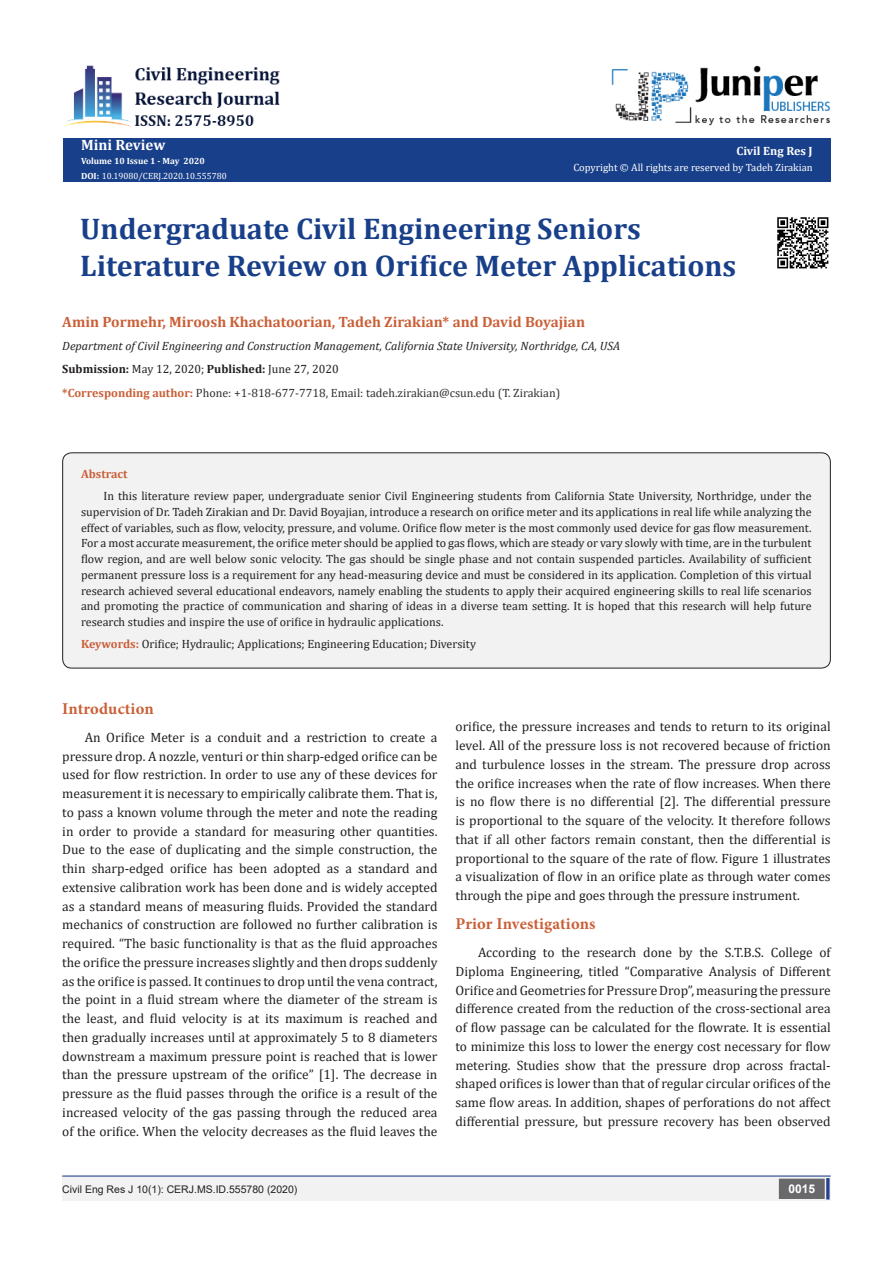
<style>
.page{position:relative;width:893px;height:1263px;background:#fff}
.page>*{position:absolute;margin:0;border:0;box-sizing:border-box;transform-origin:0 0}
.t1{font:700 30px/37.5px "Cambria";color:#183f89}
.List_Paragraph{font:700 16.5px "Minion Pro";letter-spacing:.005em;color:#ca5f37}
.t2{font:700 15px "Cambria";color:#ca5f37}
.t3{font:700 15px "Cambria";color:#fff}
.t4{font:13.5px/18.8px "Cambria";color:#231f20;text-align:justify}
.t5{font:12px/15.8px "Cambria";color:#231f20;text-align:justify}
.t6{font:italic 12px "Cambria";color:#231f20}
.t7{font:12px "Cambria";color:#323031}
.t8{font:700 12px "Cambria";color:#fff}
.t9{font:700 12px "Cambria";color:#ca5f37}
.t10{font:700 12px "Arial";color:#fff}
.t11{font:10.5px "Cambria";color:#fff}
.t12{font:10.5px "Arial";color:#231f20}
.t13{font:9px "Cambria";color:#fff}
.t14{font:700 9px "Cambria";color:#fff}
.s1{font-weight:700}
.s2{font-weight:700;color:#ca5f37}
</style>
<div class="page">
<div style="left:63px;top:138px;width:768px;height:43px;background:#183f89"></div>
<hr style="left:62px;top:1175px;width:769px;height:1px;background:#25408f">
<div style="left:62px;top:1177px;width:494px;height:24px;background:#f2f2f3"></div>
<div style="left:510px;top:1177px;width:321px;height:24px;background:#f2f2f3"></div>
<div style="left:780px;top:1179px;width:44px;height:19px;background:#69686b"></div>
<div style="left:779px;top:1178px;width:46px;height:21px;border:2px solid #69686b"></div>
<div style="left:826px;top:1178px;width:3px;height:21px;background:#25408f;border:2px solid #25408f"></div>
<img style="left:612px;top:65px;width:218px;height:61px">
<img style="left:63px;top:65px;width:217px;height:63px">
<div style="left:63px;top:453px;width:767px;height:215px;background:#f2f2f3;border-radius:9px"></div>
<div style="left:62px;top:452px;width:769px;height:216px;border:1px solid #231f20;border-radius:9px"></div>
<img style="left:777px;top:217px;width:52px;height:52px">
<p class="t3" style="left:81px;top:135px;width:86px">Mini Review</p>
<p class="t14" style="left:81px;top:154px;width:125px">Volume 10 Issue 1 - May 2020</p>
<p class="t13" style="left:81px;top:171px;width:147px"><span class="s1">DOI:</span> 10.19080/CERJ.2020.10.555780</p>
<p class="t8" style="left:736px;top:142px;width:78px">Civil Eng Res J</p>
<p class="t11" style="left:573px;top:161px;width:241px">Copyright © All rights are reserved by Tadeh Zirakian</p>
<p class="t1" style="left:80px;top:209px;width:657px">Undergraduate Civil Engineering Seniors<br>Literature Review on Orifice Meter Applications</p>
<p class="t2" style="left:62px;top:311px;width:524px">Amin Pormehr, Miroosh Khachatoorian, Tadeh Zirakian* and David Boyajian</p>
<p class="t6" style="left:62px;top:337px;width:559px">Department of Civil Engineering and Construction Management, California State University, Northridge, CA, USA</p>
<p class="t5" style="left:62px;top:361px;width:278px"><span class="s1">Submission:</span> May 12, 2020; <span class="s1">Published:</span> June 27, 2020</p>
<p class="t7" style="left:62px;top:386px;width:500px"><span class="s2">*Corresponding author:</span> Phone: +1-818-677-7718, Email: tadeh.zirakian@csun.edu (T. Zirakian)</p>
<p class="t9" style="left:81px;top:466px;width:48px">Abstract</p>
<p class="t5" style="left:81px;top:488px;width:732px;text-indent:22px">In this literature review paper, undergraduate senior Civil Engineering students from California State University, Northridge, under the supervision of Dr. Tadeh Zirakian and Dr. David Boyajian, introduce a research on orifice meter and its applications in real life while analyzing the effect of variables, such as flow, velocity, pressure, and volume. Orifice flow meter is the most commonly used device for gas flow measurement.<br>For a most accurate measurement, the orifice meter should be applied to gas flows, which are steady or vary slowly with time, are in the turbulent flow region, and are well below sonic velocity. The gas should be single phase and not contain suspended particles. Availability of sufficient permanent pressure loss is a requirement for any head-measuring device and must be considered in its application. Completion of this virtual research achieved several educational endeavors, namely enabling the students to apply their acquired engineering skills to real life scenarios and promoting the practice of communication and sharing of ideas in a diverse team setting. It is hoped that this research will help future research studies and inspire the use of orifice in hydraulic applications.</p>
<p class="t5" style="left:81px;top:636px;width:396px"><span class="s2">Keywords:</span> Orifice; Hydraulic; Applications; Engineering Education; Diversity</p>
<p class="List_Paragraph" style="left:62px;top:697px;width:93px">Introduction</p>
<p class="t4" style="left:62px;top:728px;width:377px;text-indent:22px">An Orifice Meter is a conduit and a restriction to create a pressure drop. A nozzle, venturi or thin sharp-edged orifice can be used for flow restriction. In order to use any of these devices for measurement it is necessary to empirically calibrate them. That is, to pass a known volume through the meter and note the reading in order to provide a standard for measuring other quantities.<br>Due to the ease of duplicating and the simple construction, the thin sharp-edged orifice has been adopted as a standard and extensive calibration work has been done and is widely accepted as a standard means of measuring fluids. Provided the standard mechanics of construction are followed no further calibration is required. “The basic functionality is that as the fluid approaches the orifice the pressure increases slightly and then drops suddenly as the orifice is passed. It continues to drop until the vena contract, the point in a fluid stream where the diameter of the stream is the least, and fluid velocity is at its maximum is reached and then gradually increases until at approximately 5 to 8 diameters downstream a maximum pressure point is reached that is lower than the pressure upstream of the orifice” [1]. The decrease in pressure as the fluid passes through the orifice is a result of the increased velocity of the gas passing through the reduced area of the orifice. When the velocity decreases as the fluid leaves the</p>
<p class="t4" style="left:455px;top:717px;width:377px">orifice, the pressure increases and tends to return to its original level. All of the pressure loss is not recovered because of friction and turbulence losses in the stream. The pressure drop across the orifice increases when the rate of flow increases. When there is no flow there is no differential [2]. The differential pressure is proportional to the square of the velocity. It therefore follows that if all other factors remain constant, then the differential is proportional to the square of the rate of flow. Figure 1 illustrates a visualization of flow in an orifice plate as through water comes through the pipe and goes through the pressure instrument.</p>
<p class="List_Paragraph" style="left:455px;top:912px;width:141px">Prior Investigations</p>
<p class="t4" style="left:455px;top:943px;width:377px;text-indent:22px">According to the research done by the S.T.B.S. College of Diploma Engineering, titled “Comparative Analysis of Different Orifice and Geometries for Pressure Drop”, measuring the pressure difference created from the reduction of the cross-sectional area of flow passage can be calculated for the flowrate. It is essential to minimize this loss to lower the energy cost necessary for flow metering. Studies show that the pressure drop across fractal&shy;shaped orifices is lower than that of regular circular orifices of the same flow areas. In addition, shapes of perforations do not affect differential pressure, but pressure recovery has been observed</p>
<p class="t12" style="left:62px;top:1182px;width:237px">Civil Eng Res J 10(1): CERJ.MS.ID.555780 (2020)</p>
<p class="t10" style="left:788px;top:1180px;width:28px">0015</p>
</div>
